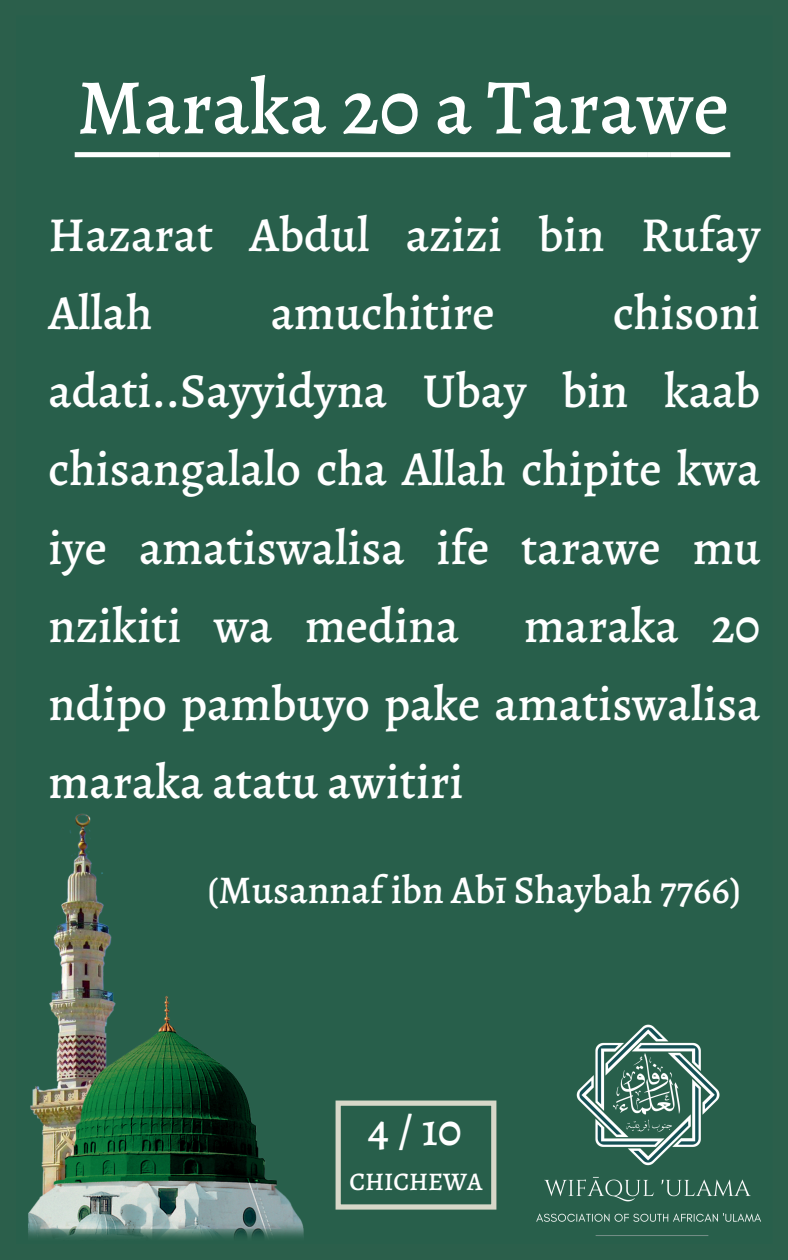
<style>
.page{position:relative;width:788px;height:1260px;background:#285f4b}
.page>*{position:absolute;margin:0;border:0;box-sizing:border-box;transform-origin:0 0}
.t1{font:500 78.75px "Alegreya";color:#fff}
.t2{font:500 49px/78px "Alegreya";color:#fff;text-align:justify}
.t3{font:500 46.38px "Alegreya";color:#fff}
.t4{font:500 39.38px "Alegreya";color:#fff}
.t5{font:500 25.38px "Alegreya";color:#fff}
</style>
<div class="page">
<p class="t1" style="left:77px;top:53px;width:653px">Maraka 20 a Tarawe</p>
<h2 class="t2" style="left:49px;top:196px;width:713px">Hazarat Abdul azizi bin Rufay<br>Allah</h2>
<h2 class="t2" style="left:49px;top:274px;width:713px;text-indent:564px">chisoni adati..Sayyidyna Ubay bin kaab chisangalalo cha Allah chipite kwa iye amatiswalisa ife tarawe mu nzikiti wa medina</h2>
<h2 class="t2" style="left:271px;top:274px;width:225px">amuchitire</h2>
<h2 class="t2" style="left:49px;top:586px;width:713px;text-indent:475px">maraka 20 ndipo pambuyo pake amatiswalisa maraka atatu awitiri</h2>
<p class="t4" style="left:207px;top:863px;width:535px">(Musannaf ibn Abī Shaybah 7766)</p>
<h1 class="t3" style="left:368px;top:1098px;width:96px">4/10</h1>
<h3 class="t5" style="left:349px;top:1164px;width:135px">CHICHEWA</h3>
</div>
